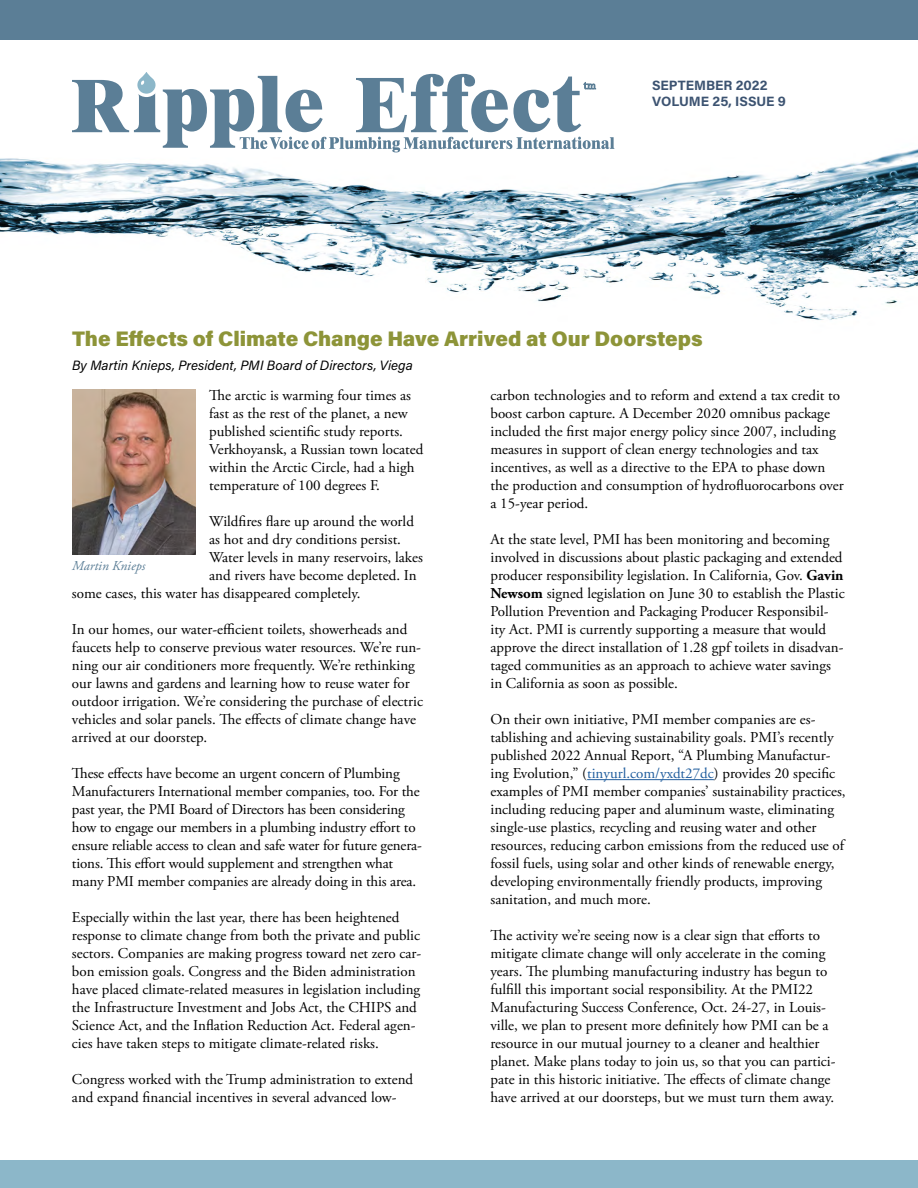
<style>
.page{position:relative;width:918px;height:1188px;background:#fff}
.page>*{position:absolute;margin:0;border:0;box-sizing:border-box;transform-origin:0 0}
.home_headline{font:900 21px "Acumin Pro";color:#8d9438}
.body{font:15px/18px "Adobe Garamond Pro";color:#000}
.byline{font:italic 13.5px "Acumin Pro";color:#000}
.issue_text{font:700 13.5px "Acumin Pro";color:#3c5371}
.t1{font:italic 13.5px "Adobe Garamond Pro";color:#5b7e96}
.s1{font-weight:700}
.s2{color:#215e9e}
</style>
<div class="page">
<div style="left:0;top:0;width:918px;height:40px;background:#5b7e96"></div>
<div style="left:0;top:1161px;width:918px;height:27px;background:#8cb7c9"></div>
<img style="left:0;top:149px;width:918px;height:171px">
<hr style="left:587px;top:779px;width:127px;height:1px;background:#215e9e">
<div style="left:134px;top:66px;width:25px;height:31px;border:3px solid #fff;border-radius:10px"></div>
<svg style="left:72px;top:74px;width:543px;height:78px"></svg>
<img style="left:72px;top:389px;width:124px;height:166px">
<p class="issue_text" style="left:652px;top:76px;width:117px">SEPTEMBER 2022</p>
<p class="issue_text" style="left:652px;top:92px;width:135px">VOLUME 25, ISSUE 9</p>
<p class="home_headline" style="left:72px;top:324px;width:632px">The Effects of Climate Change Have Arrived at Our Doorsteps</p>
<p class="body" style="left:490px;top:387px;width:355px">carbon technologies and to reform and extend a tax credit to boost carbon capture. A December 2020 omnibus package included the first major energy policy since 2007, including measures in support of clean energy technologies and tax incentives, as well as a directive to the EPA to phase down the production and consumption of hydrofluorocarbons over a 15-year period.</p>
<p class="body" style="left:490px;top:531px;width:356px">At the state level, PMI has been monitoring and becoming involved in discussions about plastic packaging and extended producer responsibility legislation. In California, Gov. <span class="s1">Gavin Newsom</span> signed legislation on June 30 to establish the Plastic Pollution Prevention and Packaging Producer Responsibil&shy;ity Act. PMI is currently supporting a measure that would approve the direct installation of 1.28 gpf toilets in disadvan&shy;taged communities as an approach to achieve water savings in California as soon as possible.</p>
<p class="body" style="left:490px;top:711px;width:357px">On their own initiative, PMI member companies are es&shy;tablishing and achieving sustainability goals. PMI’s recently published 2022 Annual Report, “A Plumbing Manufactur&shy;ing Evolution,” (<span class="s2">tinyurl.com/yxdt27dc</span>) provides 20 specific examples of PMI member companies’ sustainability practices, including reducing paper and aluminum waste, eliminating single-use plastics, recycling and reusing water and other resources, reducing carbon emissions from the reduced use of fossil fuels, using solar and other kinds of renewable energy, developing environmentally friendly products, improving sanitation, and much more.</p>
<p class="body" style="left:490px;top:927px;width:347px">The activity we’re seeing now is a clear sign that efforts to mitigate climate change will only accelerate in the coming years. The plumbing manufacturing industry has begun to fulfill this important social responsibility. At the PMI22<br>Manufacturing Success Conference, Oct. 24-27, in Louis&shy;ville, we plan to present more definitely how PMI can be a resource in our mutual journey to a cleaner and healthier planet. Make plans today to join us, so that you can partici&shy;pate in this historic initiative. The effects of climate change have arrived at our doorsteps, but we must turn them away.</p>
<p class="byline" style="left:72px;top:356px;width:342px">By Martin Knieps, President, PMI Board of Directors, Viega</p>
<p class="body" style="left:209px;top:387px;width:216px">The arctic is warming four times as fast as the rest of the planet, a new published scientific study reports.<br>Verkhoyansk, a Russian town located within the Arctic Circle, had a high temperature of 100 degrees F.</p>
<p class="body" style="left:209px;top:513px;width:206px">Wildfires flare up around the world</p>
<p class="body" style="left:209px;top:531px;width:193px">as hot and dry conditions persist.</p>
<p class="body" style="left:209px;top:549px;width:215px">Water levels in many reservoirs, lakes</p>
<p class="body" style="left:209px;top:567px;width:209px">and rivers have become depleted. In</p>
<p class="body" style="left:72px;top:585px;width:290px">some cases, this water has disappeared completely.</p>
<p class="body" style="left:72px;top:621px;width:353px">In our homes, our water-efficient toilets, showerheads and faucets help to conserve previous water resources. We’re run&shy;ning our air conditioners more frequently. We’re rethinking our lawns and gardens and learning how to reuse water for outdoor irrigation. We’re considering the purchase of electric vehicles and solar panels. The effects of climate change have arrived at our doorstep.</p>
<p class="body" style="left:72px;top:765px;width:351px">These effects have become an urgent concern of Plumbing Manufacturers International member companies, too. For the past year, the PMI Board of Directors has been considering how to engage our members in a plumbing industry effort to ensure reliable access to clean and safe water for future genera&shy;tions. This effort would supplement and strengthen what many PMI member companies are already doing in this area.</p>
<p class="body" style="left:72px;top:909px;width:351px">Especially within the last year, there has been heightened response to climate change from both the private and public sectors. Companies are making progress toward net zero car&shy;bon emission goals. Congress and the Biden administration have placed climate-related measures in legislation including the Infrastructure Investment and Jobs Act, the CHIPS and Science Act, and the Inflation Reduction Act. Federal agen&shy;cies have taken steps to mitigate climate-related risks.</p>
<p class="body" style="left:72px;top:1071px;width:343px">Congress worked with the Trump administration to extend and expand financial incentives in several advanced low-</p>
<p class="t1" style="left:72px;top:558px;width:75px">Martin Knieps</p>
</div>
